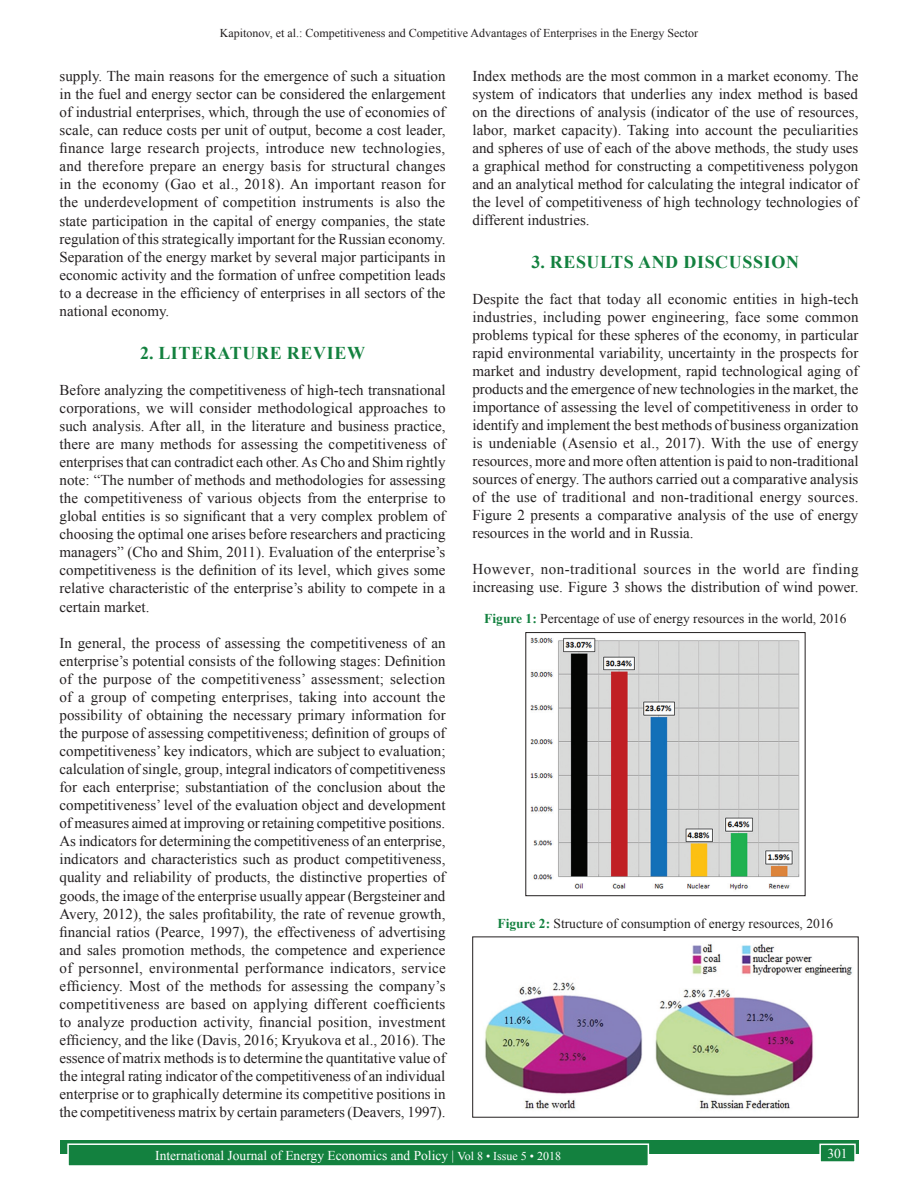
<style>
.page{position:relative;width:918px;height:1188px;background:#fff}
.page>*{position:absolute;margin:0;border:0;box-sizing:border-box;transform-origin:0 0}
.t1{font:700 18px "Times New Roman";letter-spacing:.035em;color:#13813f}
.TX{font:15px/18px "Times New Roman";color:#231f20;text-align:justify}
.FGC{font:13.5px "Times New Roman";color:#231f20}
.Folio{font:13.5px "Times New Roman";color:#fff}
.t2{font:12px "Times New Roman";color:#231f20}
.s1{font-weight:700;color:#13813f}
.s2{font-size:12px}
</style>
<div class="page">
<div style="left:60px;top:1140px;width:798px;height:13px;background:#13813f"></div>
<div style="left:68px;top:1144px;width:580px;height:22px;background:#13813f"></div>
<div style="left:67px;top:1143px;width:582px;height:24px;border:2px solid #fff"></div>
<div style="left:820px;top:1144px;width:35px;height:18px;background:#13813f"></div>
<div style="left:819px;top:1144px;width:37px;height:19px;border:2px solid #fff"></div>
<img style="left:530px;top:637px;width:270px;height:253px">
<div style="left:526px;top:632px;width:279px;height:264px;border:1px solid #231f20"></div>
<img style="left:485px;top:944px;width:367px;height:165px">
<p class="t2" style="left:220px;top:25px;width:480px">Kapitonov, et al.: Competitiveness and Competitive Advantages of Enterprises in the Energy Sector</p>
<p class="TX" style="left:60px;top:66px;width:388px">supply. The main reasons for the emergence of such a situation in the fuel and energy sector can be considered the enlargement of industrial enterprises, which, through the use of economies of scale, can reduce costs per unit of output, become a cost leader, finance large research projects, introduce new technologies, and therefore prepare an energy basis for structural changes in the economy (Gao et al., 2018). An important reason for the underdevelopment of competition instruments is also the state participation in the capital of energy companies, the state regulation of this strategically important for the Russian economy.<br>Separation of the energy market by several major participants in economic activity and the formation of unfree competition leads to a decrease in the efficiency of enterprises in all sectors of the national economy.</p>
<h1 class="t1" style="left:140px;top:340px;width:226px">2. LITERATURE REVIEW</h1>
<p class="TX" style="left:60px;top:380px;width:388px">Before analyzing the competitiveness of high-tech transnational corporations, we will consider methodological approaches to such analysis. After all, in the literature and business practice, there are many methods for assessing the competitiveness of enterprises that can contradict each other. As Cho and Shim rightly note: “The number of methods and methodologies for assessing the competitiveness of various objects from the enterprise to global entities is so significant that a very complex problem of choosing the optimal one arises before researchers and practicing managers” (Cho and Shim, 2011). Evaluation of the enterprise’s competitiveness is the definition of its level, which gives some relative characteristic of the enterprise’s ability to compete in a certain market.</p>
<p class="TX" style="left:60px;top:633px;width:388px">In general, the process of assessing the competitiveness of an enterprise’s potential consists of the following stages: Definition of the purpose of the competitiveness’ assessment; selection of a group of competing enterprises, taking into account the possibility of obtaining the necessary primary information for the purpose of assessing competitiveness; definition of groups of competitiveness’ key indicators, which are subject to evaluation; calculation of single, group, integral indicators of competitiveness for each enterprise; substantiation of the conclusion about the competitiveness’ level of the evaluation object and development of measures aimed at improving or retaining competitive positions.<br>As indicators for determining the competitiveness of an enterprise, indicators and characteristics such as product competitiveness, quality and reliability of products, the distinctive properties of goods, the image of the enterprise usually appear (Bergsteiner and Avery, 2012), the sales profitability, the rate of revenue growth, financial ratios (Pearce, 1997), the effectiveness of advertising and sales promotion methods, the competence and experience of personnel, environmental performance indicators, service efficiency. Most of the methods for assessing the company’s competitiveness are based on applying different coefficients to analyze production activity, financial position, investment efficiency, and the like (Davis, 2016; Kryukova et al., 2016). The essence of matrix methods is to determine the quantitative value of the integral rating indicator of the competitiveness of an individual enterprise or to graphically determine its competitive positions in the competitiveness matrix by certain parameters (Deavers, 1997).</p>
<p class="TX" style="left:472px;top:66px;width:387px">Index methods are the most common in a market economy. The system of indicators that underlies any index method is based on the directions of analysis (indicator of the use of resources, labor, market capacity). Taking into account the peculiarities and spheres of use of each of the above methods, the study uses a graphical method for constructing a competitiveness polygon and an analytical method for calculating the integral indicator of the level of competitiveness of high technology technologies of different industries.</p>
<h1 class="t1" style="left:531px;top:249px;width:269px">3. RESULTS AND DISCUSSION</h1>
<p class="TX" style="left:472px;top:289px;width:388px">Despite the fact that today all economic entities in high-tech industries, including power engineering, face some common problems typical for these spheres of the economy, in particular rapid environmental variability, uncertainty in the prospects for market and industry development, rapid technological aging of products and the emergence of new technologies in the market, the importance of assessing the level of competitiveness in order to identify and implement the best methods of business organization is undeniable (Asensio et al., 2017). With the use of energy resources, more and more often attention is paid to non-traditional sources of energy. The authors carried out a comparative analysis of the use of traditional and non-traditional energy sources.<br>Figure 2 presents a comparative analysis of the use of energy resources in the world and in Russia.</p>
<p class="TX" style="left:472px;top:559px;width:388px">However, non-traditional sources in the world are finding increasing use. Figure 3 shows the distribution of wind power.</p>
<p class="FGC" style="left:484px;top:609px;width:364px"><span class="s1">Figure 1:</span> Percentage of use of energy resources in the world, 2016</p>
<p class="FGC" style="left:498px;top:914px;width:337px"><span class="s1">Figure 2:</span> Structure of consumption of energy resources, 2016</p>
<p class="Folio" style="left:155px;top:1146px;width:407px">International Journal of Energy Economics and Policy | <span class="s2">Vol 8 • Issue 5 • 2018</span></p>
<p class="Folio" style="left:827px;top:1144px;width:22px">301</p>
</div>
